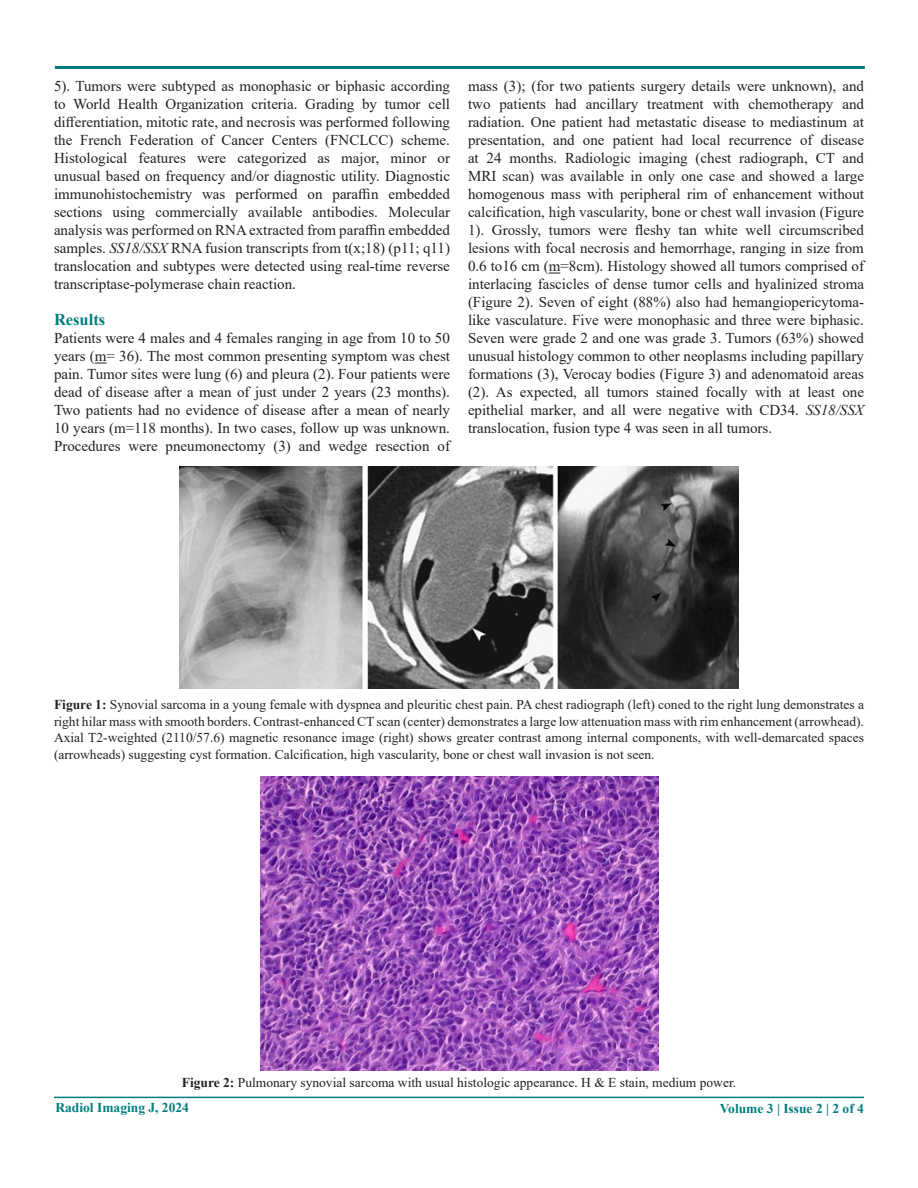
<style>
.page{position:relative;width:918px;height:1188px;background:#fff}
.page>*{position:absolute;margin:0;border:0;box-sizing:border-box;transform-origin:0 0}
.t1{font:700 16.5px "Times New Roman";color:#007d7d}
.t2{font:15px/18px "Times New Roman";color:#231f20;text-align:justify}
.t3{font:13.5px/16.5px "Times New Roman";color:#222;text-align:justify}
.t4{font:13.5px "Times New Roman";color:#231f20}
.t5{font:700 13.5px "Times New Roman";color:#007d7d}
.s1{font-style:italic}
.s2{color:#222}
.s3{font-weight:700}
</style>
<div class="page">
<hr style="left:54px;top:1097px;width:810px;height:1px;background:#007d7d">
<hr style="left:54px;top:66px;width:811px;height:3px;background:#007d7d">
<svg style="left:95px;top:363px;width:12px;height:1px"></svg>
<img style="left:180px;top:467px;width:559px;height:222px">
<img style="left:260px;top:777px;width:398px;height:294px">
<p class="t2" style="left:54px;top:77px;width:398px">5). Tumors were subtyped as monophasic or biphasic according to World Health Organization criteria. Grading by tumor cell differentiation, mitotic rate, and necrosis was performed following the French Federation of Cancer Centers (FNCLCC) scheme.<br>Histological features were categorized as major, minor or unusual based on frequency and/or diagnostic utility. Diagnostic immunohistochemistry was performed on paraffin embedded sections using commercially available antibodies. Molecular analysis was performed on RNA extracted from paraffin embedded samples. <span class="s1">SS18/SSX</span> RNA fusion transcripts from t(x;18) (p11; q11) translocation and subtypes were detected using real-time reverse transcriptase-polymerase chain reaction.</p>
<p class="t1" style="left:54px;top:308px;width:53px">Results</p>
<p class="t2" style="left:54px;top:329px;width:398px">Patients were 4 males and 4 females ranging in age from 10 to 50 years (m= 36). The most common presenting symptom was chest pain. Tumor sites were lung (6) and pleura (2). Four patients were dead of disease after a mean of just under 2 years (23 months).<br>Two patients had no evidence of disease after a mean of nearly 10 years (m=118 months). In two cases, follow up was unknown.<br>Procedures were pneumonectomy (3) and wedge resection of</p>
<p class="t2" style="left:468px;top:77px;width:398px">mass (3); (for two patients surgery details were unknown), and two patients had ancillary treatment with chemotherapy and radiation. One patient had metastatic disease to mediastinum at presentation, and one patient had local recurrence of disease at 24 months. Radiologic imaging (chest radiograph, CT and MRI scan) was available in only one case and showed a large homogenous mass with peripheral rim of enhancement without c<span class="s2">alcification, high vascularity, bone or chest wall invasion (Figure 1).</span> Grossly, tumors were fleshy tan white well circumscribed lesions with focal necrosis and hemorrhage, ranging in size from 0.6 to16 cm (m=8cm). Histology showed all tumors comprised of interlacing fascicles of dense tumor cells and hyalinized stroma (Figure 2). Seven of eight (88%) also had hemangiopericytoma&shy;like vasculature. Five were monophasic and three were biphasic.<br>Seven were grade 2 and one was grade 3. Tumors (63%) showed unusual histology common to other neoplasms including papillary formations (3), Verocay bodies (Figure 3) and adenomatoid areas (2). As expected, all tumors stained focally with at least one epithelial marker, and all were negative with CD34. <span class="s1">SS18/SSX </span>translocation, fusion type 4 was seen in all tumors.</p>
<p class="t3" style="left:54px;top:696px;width:812px"><span class="s3">Figure 1:</span> Synovial sarcoma in a young female with dyspnea and pleuritic chest pain. PA chest radiograph (left) coned to the right lung demonstrates a right hilar mass with smooth borders. Contrast-enhanced CT scan (center) demonstrates a large low attenuation mass with rim enhancement (arrowhead).<br>Axial T2-weighted (2110/57.6) magnetic resonance image (right) shows greater contrast among internal components, with well-demarcated spaces (arrowheads) suggesting cyst formation. Calcification, high vascularity, bone or chest wall invasion is not seen.</p>
<p class="t4" style="left:182px;top:1073px;width:556px"><span class="s3">Figure 2:</span> Pulmonary synovial sarcoma with usual histologic appearance. H &amp; E stain, medium power.</p>
<p class="t5" style="left:55px;top:1098px;width:135px">Radiol Imaging J, 2024</p>
<p class="t5" style="left:720px;top:1099px;width:146px">Volume 3 | Issue 2 | 2 of 4</p>
</div>
